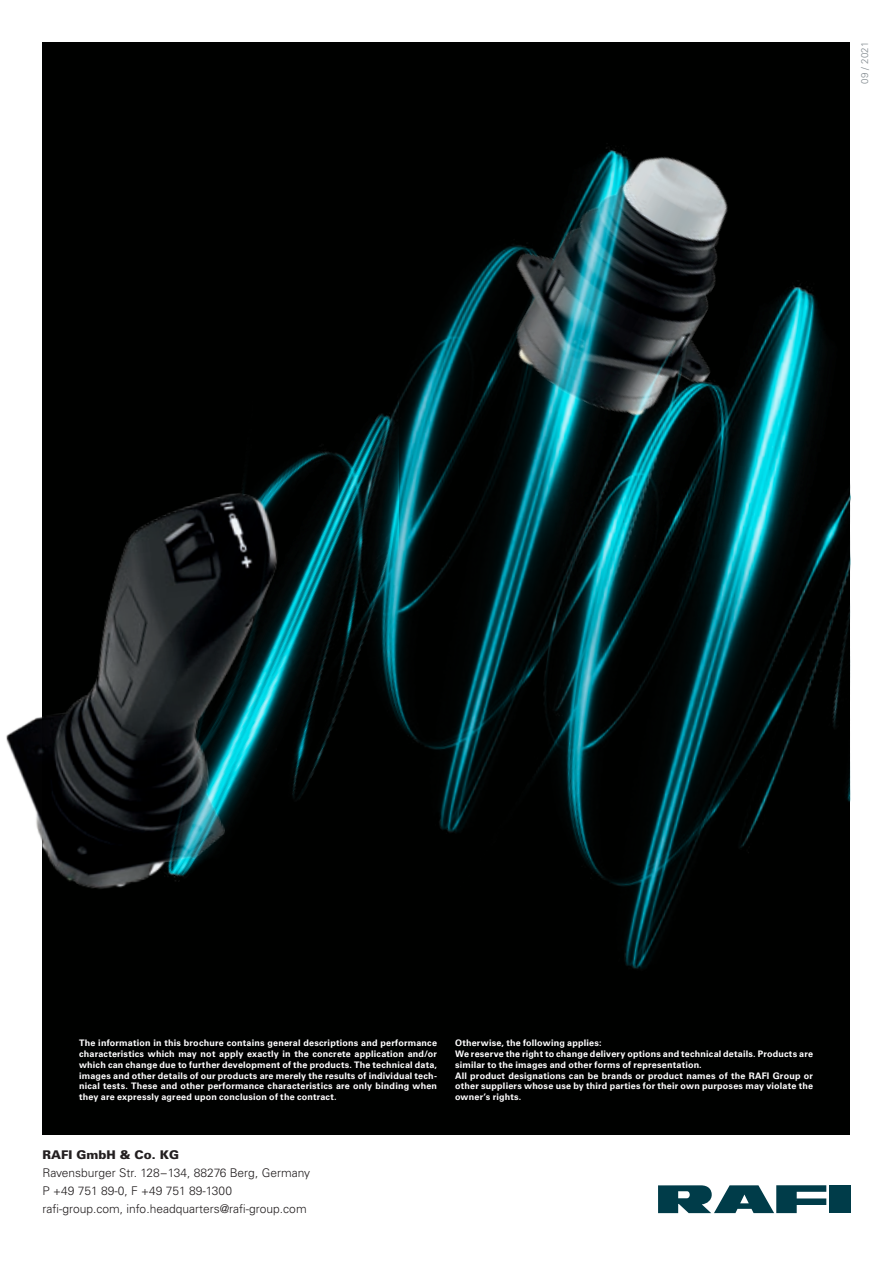
<style>
.page{position:relative;width:893px;height:1263px;background:#fff}
.page>*{position:absolute;margin:0;border:0;box-sizing:border-box;transform-origin:0 0}
.t1{font:300 12px "Univers LT Std";color:#231f20}
.t2{font:900 12px "Univers LT Std";color:#231f20}
.t3{font:300 9.75px "Univers LT Std";letter-spacing:.02em;color:#81898e}
.t4{font:700 9px/10.8px "Univers LT Std";letter-spacing:.02em;color:#fff;text-align:justify}
</style>
<div class="page">
<div style="left:43px;top:43px;width:807px;height:1092px;background:#000100"></div>
<img style="left:398px;top:583px;width:82px;height:250px">
<img style="left:398px;top:273px;width:453px;height:310px">
<svg style="left:658px;top:1185px;width:168px;height:28px"></svg>
<div style="left:829px;top:1185px;width:21px;height:28px;background:#003c49"></div>
<img style="left:6px;top:380px;width:37px;height:612px">
<img style="left:577px;top:147px;width:151px;height:59px">
<img style="left:480px;top:206px;width:370px;height:763px">
<img style="left:43px;top:499px;width:169px;height:390px">
<img style="left:212px;top:405px;width:185px;height:446px">
<img style="left:397px;top:402px;width:1px;height:318px">
<p class="t3" style="left:859px;top:84px;width:44px;rotate:-90deg">09 / 2021</p>
<p class="t4" style="left:79px;top:1038px;width:359px">The information in this brochure contains general descriptions and performance characteristics which may not apply exactly in the concrete application and/or which can change due to further development of the products. The technical data, images and other details of our products are merely the results of individual tech&shy;nical tests. These and other performance characteristics are only binding when they are expressly agreed upon conclusion of the contract.</p>
<p class="t4" style="left:455px;top:1038px;width:148px">Otherwise, the following applies:</p>
<p class="t4" style="left:455px;top:1048px;width:359px">We reserve the right to change delivery options and technical details. Products are similar to the images and other forms of representation.</p>
<p class="t4" style="left:455px;top:1070px;width:359px">All product designations can be brands or product names of the RAFI Group or other suppliers whose use by third parties for their own purposes may violate the owner’s rights.</p>
<p class="t2" style="left:43px;top:1147px;width:138px">RAFI GmbH &amp; Co. KG</p>
<p class="t1" style="left:43px;top:1165px;width:269px">Ravensburger Str. 128 – 134, 88276 Berg, Germany</p>
<p class="t1" style="left:43px;top:1183px;width:191px">P +49 751 89-0, F +49 751 89-1300</p>
<p class="t1" style="left:43px;top:1201px;width:266px">rafi-group.com, info.headquarters@rafi-group.com</p>
</div>
